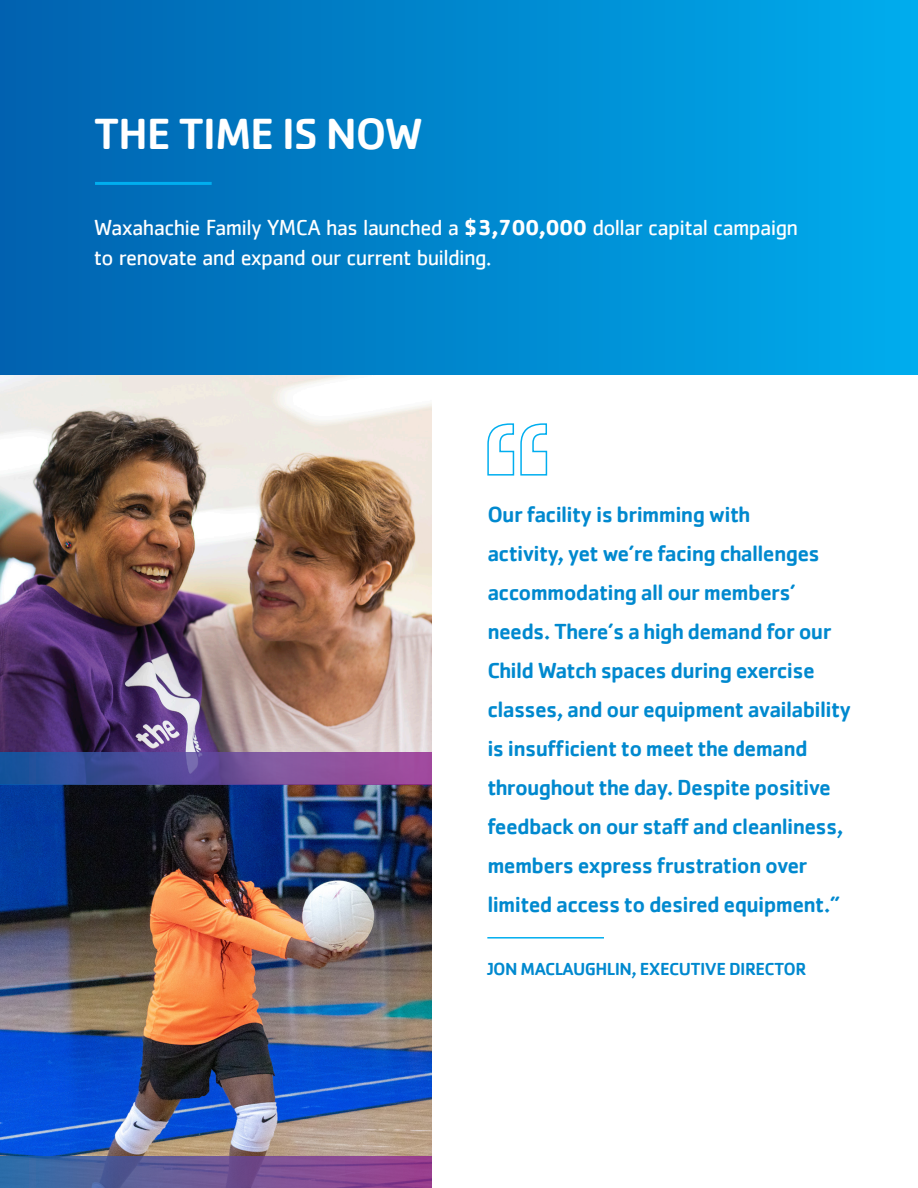
<style>
.page{position:relative;width:918px;height:1188px;background:#fff}
.page>*{position:absolute;margin:0;border:0;box-sizing:border-box;transform-origin:0 0}
.t1{font:500 45px "Cachet";letter-spacing:-.03em;color:#fff}
.t2{font:500 22.5px/39px "Cachet";letter-spacing:-.03em;color:#0089cf}
.t3{font:22.5px/30px "Cachet";letter-spacing:-.03em;color:#fff}
.t4{font:500 18px "Cachet";letter-spacing:-.03em;color:#0089cf}
.s1{font-weight:700}
</style>
<div class="page">
<img style="left:0;top:375px;width:432px;height:378px">
<div style="left:0;top:0;width:918px;height:375px;background:linear-gradient(to right,#0061ae,#00aced)"></div>
<hr style="left:95px;top:182px;width:117px;height:3px;background:#00aeef">
<img style="left:0;top:784px;width:432px;height:373px">
<svg style="left:487px;top:423px;width:61px;height:53px"></svg>
<hr style="left:487px;top:937px;width:117px;height:2px;background:#00aeef">
<svg style="left:0;top:753px;width:432px;height:31px;background:#624f9b"></svg>
<svg style="left:0;top:1157px;width:432px;height:31px;background:#685596"></svg>
<p class="t1" style="left:94px;top:106px;width:331px">THE TIME IS NOW</p>
<p class="t3" style="left:94px;top:213px;width:706px">Waxahachie Family YMCA has launched a <span class="s1">$3,700,000</span> dollar capital campaign to renovate and expand our current building.</p>
<p class="t2" style="left:487px;top:495px;width:366px">Our facility is brimming with<br>activity, yet we’re facing challenges accommodating all our members’ needs. There’s a high demand for our Child Watch spaces during exercise classes, and our equipment availability is insufficient to meet the demand throughout the day. Despite positive feedback on our staff and cleanliness, members express frustration over limited access to desired equipment.”</p>
<p class="t4" style="left:487px;top:958px;width:321px">JON MACLAUGHLIN, EXECUTIVE DIRECTOR</p>
</div>
